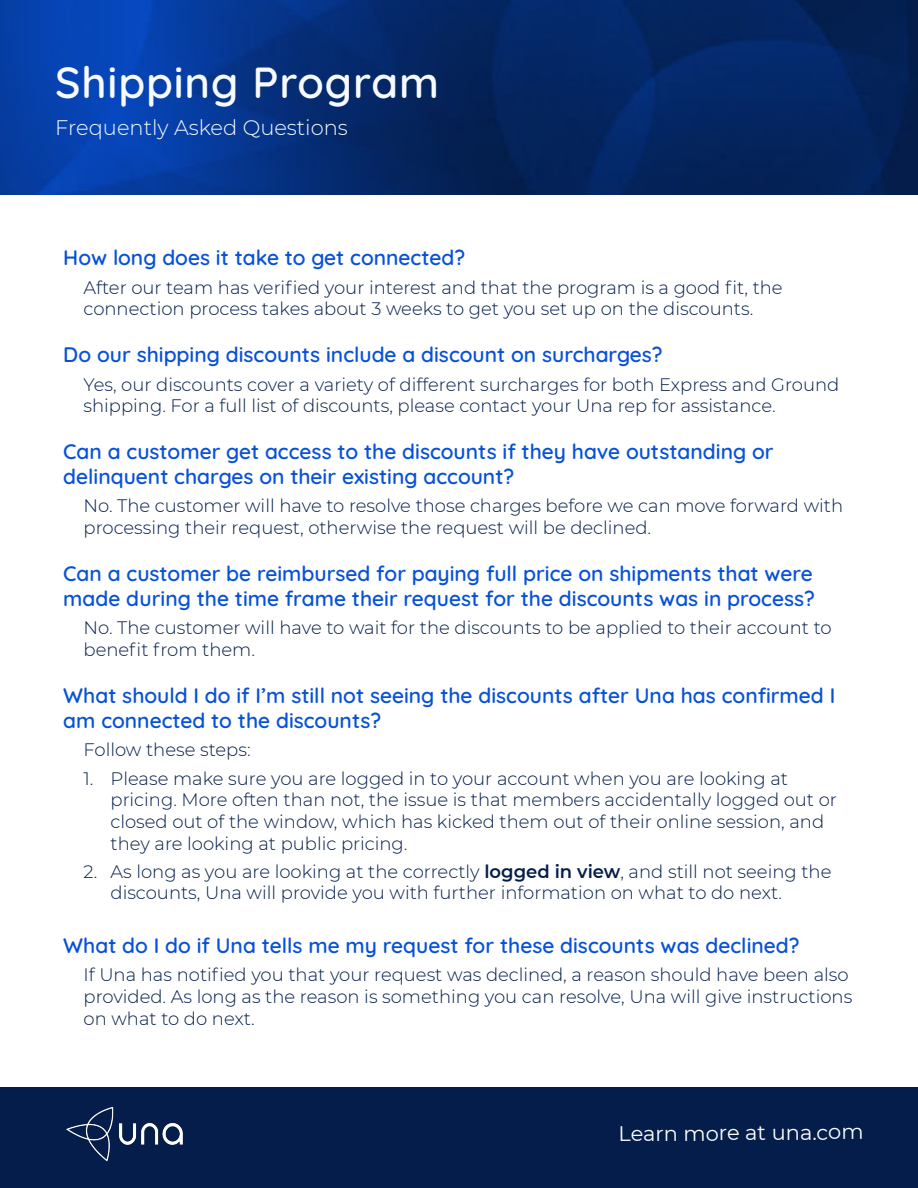
<style>
.page{position:relative;width:918px;height:1188px;background:#fff}
.page>*{position:absolute;margin:0;border:0;box-sizing:border-box;transform-origin:0 0}
.t1{font:600 43.5px "Quicksand";letter-spacing:.02em;color:#f7fafe}
.t2{font:600 21px/25.2px "Quicksand";color:#0751d8}
.t3{font:300 21px "Montserrat";color:#f7fafe}
.t4{font:21px "Montserrat";color:#fdfeff}
.t5{font:300 18px/21.6px "Montserrat";color:#041d4a}
.s1{font-weight:600}
</style>
<div class="page">
<img style="left:0;top:0;width:918px;height:194px">
<div style="left:0;top:1087px;width:918px;height:101px;background:#041d4a"></div>
<img style="left:66px;top:1107px;width:117px;height:55px">
<h1 class="t1" style="left:55px;top:65px;width:385px">Shipping Program</h1>
<p class="t3" style="left:55px;top:118px;width:294px">Frequently Asked Questions</p>
<p class="t2" style="left:63px;top:247px;width:403px">How long does it take to get connected?</p>
<p class="t5" style="left:84px;top:276px;width:701px">After our team has verified your interest and that the program is a good fit, the connection process takes about 3 weeks to get you set up on the discounts.</p>
<p class="t2" style="left:63px;top:344px;width:601px">Do our shipping discounts include a discount on surcharges?</p>
<p class="t5" style="left:84px;top:374px;width:757px">Yes, our discounts cover a variety of different surcharges for both Express and Ground shipping. For a full list of discounts, please contact your Una rep for assistance.</p>
<p class="t2" style="left:63px;top:441px;width:712px">Can a customer get access to the discounts if they have outstanding or delinquent charges on their existing account?</p>
<p class="t5" style="left:84px;top:496px;width:761px">No. The customer will have to resolve those charges before we can move forward with processing their request, otherwise the request will be declined.</p>
<p class="t2" style="left:63px;top:563px;width:753px">Can a customer be reimbursed for paying full price on shipments that were made during the time frame their request for the discounts was in process?</p>
<p class="t5" style="left:84px;top:618px;width:750px">No. The customer will have to wait for the discounts to be applied to their account to benefit from them.</p>
<p class="t2" style="left:63px;top:681px;width:774px">What should I do if I’m still not seeing the discounts after Una has confirmed I am connected to the discounts?</p>
<p class="t5" style="left:84px;top:740px;width:169px">Follow these steps:</p>
<p class="t5" style="left:111px;top:768px;width:728px;text-indent:-27px">1. Please make sure you are logged in to your account when you are looking at pricing. More often than not, the issue is that members accidentally logged out or closed out of the window, which has kicked them out of their online session, and they are looking at public pricing.</p>
<p class="t5" style="left:111px;top:861px;width:722px;text-indent:-27px">2. As long as you are looking at the correctly <span class="s1">logged in view</span>, and still not seeing the discounts, Una will provide you with further information on what to do next.</p>
<p class="t2" style="left:63px;top:935px;width:738px">What do I do if Una tells me my request for these discounts was declined?</p>
<p class="t5" style="left:84px;top:964px;width:770px">If Una has notified you that your request was declined, a reason should have been also provided. As long as the reason is something you can resolve, Una will give instructions on what to do next.</p>
<p class="t4" style="left:618px;top:1123px;width:247px;rotate:-1deg">Learn more at una.com</p>
</div>
